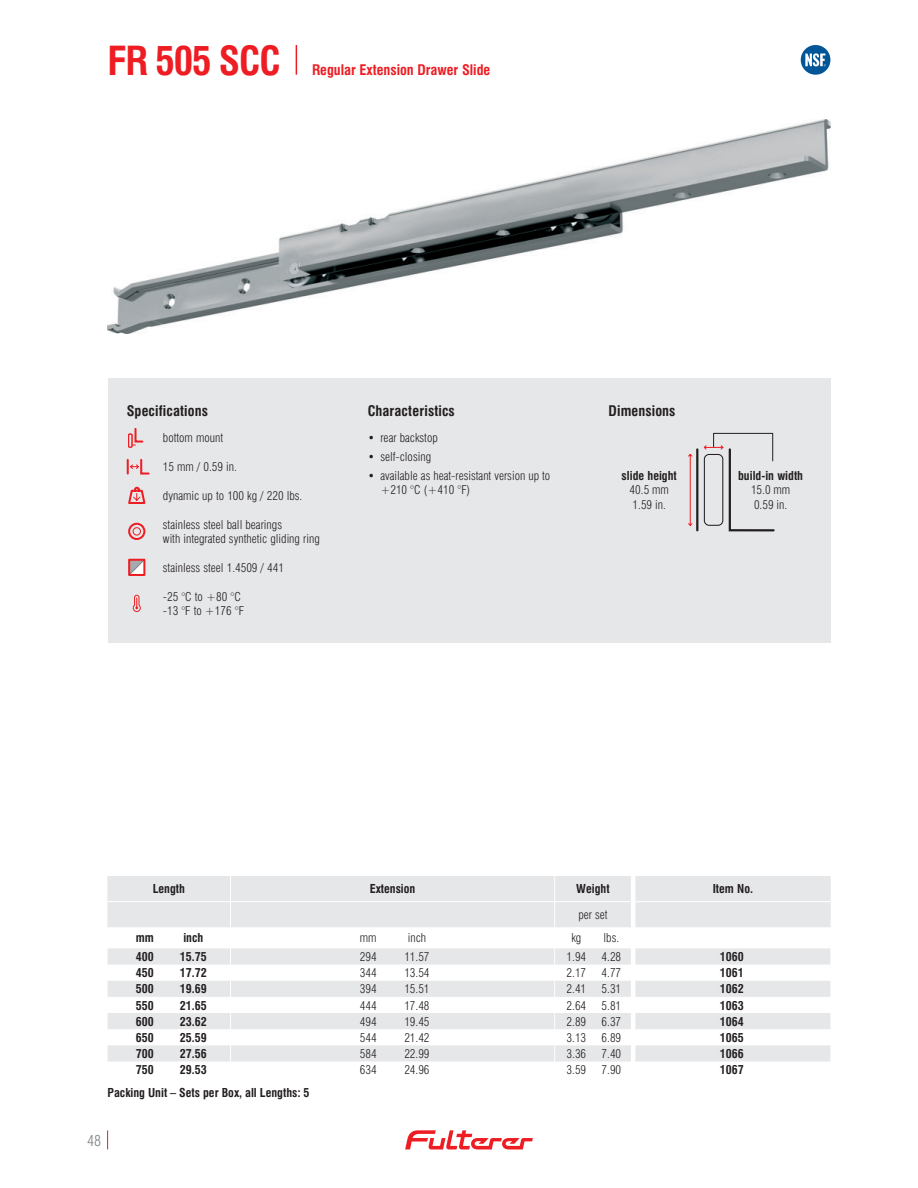
<style>
.page{position:relative;width:918px;height:1188px;background:#fff}
.page>*{position:absolute;margin:0;border:0;box-sizing:border-box;transform-origin:0 0}
.t1{font:700 condensed 39px "Swiss 721 BT";letter-spacing:-.03em;color:#ee1d23}
.t2{font:300 condensed 15px "Swiss 721 BT";color:#808285}
.t3{font:700 condensed 14.25px "Swiss 721 BT";letter-spacing:.01em;color:#231f20}
.t4{font:700 condensed 14.25px "Swiss 721 BT";color:#ee1d23}
.t5{font:300 condensed 12px/14.4px "Swiss 721 BT";color:#231f20}
.t6{font:700 condensed 12px/16.2px "Swiss 721 BT";color:#231f20;text-align:justify}
</style>
<div class="page">
<svg style="left:107px;top:1130px;width:1px;height:19px"></svg>
<svg style="left:405px;top:1130px;width:128px;height:19px"></svg>
<div style="left:801px;top:45px;width:29px;height:30px;background:#015698;border-radius:50%"></div>
<svg style="left:805px;top:53px;width:21px;height:13px"></svg>
<img style="left:108px;top:119px;width:723px;height:214px">
<hr style="left:296px;top:45px;width:1px;height:30px;background:#ee1d23">
<svg style="left:108px;top:876px;width:722px;height:186px"></svg>
<hr style="left:765px;top:901px;width:65px;height:1px;background:#fff">
<hr style="left:699px;top:901px;width:66px;height:1px;background:#fff">
<hr style="left:633px;top:901px;width:66px;height:1px;background:#fff">
<hr style="left:555px;top:901px;width:78px;height:1px;background:#fff">
<hr style="left:230px;top:901px;width:325px;height:1px;background:#fff">
<hr style="left:169px;top:901px;width:61px;height:1px;background:#fff">
<hr style="left:108px;top:901px;width:61px;height:1px;background:#fff">
<div style="left:108px;top:378px;width:722px;height:265px;background:#e6e7e9"></div>
<svg style="left:688px;top:433px;width:87px;height:99px"></svg>
<div style="left:128px;top:434px;width:4px;height:13px;border:1px solid #ee1d23"></div>
<div style="left:128px;top:434px;width:5px;height:14px;border:1px solid #ee1d23"></div>
<svg style="left:132px;top:428px;width:11px;height:18px"></svg>
<svg style="left:127px;top:459px;width:23px;height:16px"></svg>
<svg style="left:128px;top:487px;width:17px;height:17px"></svg>
<div style="left:128px;top:523px;width:17px;height:17px;border:2px solid #ee1d23;border-radius:50%"></div>
<div style="left:133px;top:527px;width:8px;height:9px;border:1px solid #ee1d23;border-radius:50%"></div>
<svg style="left:131px;top:562px;width:11px;height:11px"></svg>
<div style="left:128px;top:559px;width:17px;height:17px;border:2px solid #ee1d23"></div>
<svg style="left:133px;top:595px;width:8px;height:17px"></svg>
<h1 class="t1" style="left:108px;top:37px;width:175px">FR 505 SCC</h1>
<p class="t4" style="left:312px;top:61px;width:180px">Regular Extension Drawer Slide</p>
<p class="t3" style="left:127px;top:403px;width:83px">Specifications</p>
<p class="t5" style="left:163px;top:431px;width:62px">bottom mount</p>
<p class="t5" style="left:163px;top:460px;width:76px">15 mm / 0.59 in.</p>
<p class="t5" style="left:163px;top:488px;width:141px">dynamic up to 100 kg / 220 lbs.</p>
<p class="t5" style="left:163px;top:517px;width:158px">stainless steel ball bearings<br>with integrated synthetic gliding ring</p>
<p class="t5" style="left:163px;top:560px;width:123px">stainless steel 1.4509 / 441</p>
<p class="t5" style="left:163px;top:589px;width:83px">-25 °C to +80 °C -13 °F to +176 °F</p>
<p class="t3" style="left:368px;top:403px;width:89px">Characteristics</p>
<p class="t5" style="left:368px;top:431px;width:72px">• rear backstop</p>
<p class="t5" style="left:368px;top:449px;width:65px">• self-closing</p>
<p class="t5" style="left:380px;top:468px;width:171px;text-indent:-13px">• available as heat-resistant version up to +210 °C (+410 °F)</p>
<p class="t3" style="left:609px;top:403px;width:68px">Dimensions</p>
<p class="t6" style="left:622px;top:467px;width:57px">slide height</p>
<p class="t5" style="left:630px;top:483px;width:41px">40.5 mm<br>1.59 in.</p>
<p class="t6" style="left:738px;top:467px;width:66px">build-in width</p>
<p class="t5" style="left:751px;top:483px;width:41px">15.0 mm<br>0.59 in.</p>
<p class="t6" style="left:153px;top:881px;width:34px">Length</p>
<p class="t6" style="left:370px;top:881px;width:47px">Extension</p>
<p class="t6" style="left:576px;top:881px;width:35px">Weight</p>
<p class="t6" style="left:713px;top:881px;width:42px">Item No.</p>
<p class="t5" style="left:578px;top:908px;width:31px">per set</p>
<p class="t6" style="left:136px;top:930px;width:20px">mm</p>
<p class="t6" style="left:183px;top:930px;width:21px">inch</p>
<p class="t5" style="left:360px;top:931px;width:18px">mm</p>
<p class="t5" style="left:408px;top:931px;width:20px">inch</p>
<p class="t5" style="left:571px;top:931px;width:11px">kg</p>
<p class="t5" style="left:604px;top:931px;width:17px">lbs.</p>
<p class="t6" style="left:136px;top:949px;width:19px">400</p>
<p class="t6" style="left:180px;top:949px;width:28px">15.75</p>
<p class="t5" style="left:360px;top:949px;width:18px">294</p>
<p class="t5" style="left:404px;top:949px;width:27px">11.57</p>
<p class="t5" style="left:567px;top:949px;width:21px">1.94</p>
<p class="t5" style="left:602px;top:949px;width:21px">4.28</p>
<p class="t6" style="left:136px;top:965px;width:19px">450</p>
<p class="t6" style="left:180px;top:965px;width:28px">17.72</p>
<p class="t5" style="left:360px;top:966px;width:18px">344</p>
<p class="t5" style="left:404px;top:966px;width:27px">13.54</p>
<p class="t5" style="left:567px;top:966px;width:21px">2.17</p>
<p class="t5" style="left:602px;top:966px;width:21px">4.77</p>
<p class="t6" style="left:136px;top:981px;width:19px">500</p>
<p class="t6" style="left:180px;top:981px;width:28px">19.69</p>
<p class="t5" style="left:360px;top:982px;width:18px">394</p>
<p class="t5" style="left:404px;top:982px;width:27px">15.51</p>
<p class="t5" style="left:567px;top:982px;width:21px">2.41</p>
<p class="t5" style="left:602px;top:982px;width:21px">5.31</p>
<p class="t6" style="left:136px;top:997px;width:19px">550</p>
<p class="t6" style="left:180px;top:997px;width:28px">21.65</p>
<p class="t5" style="left:360px;top:998px;width:18px">444</p>
<p class="t5" style="left:404px;top:998px;width:27px">17.48</p>
<p class="t5" style="left:567px;top:998px;width:21px">2.64</p>
<p class="t5" style="left:602px;top:998px;width:21px">5.81</p>
<p class="t6" style="left:136px;top:1013px;width:19px">600</p>
<p class="t6" style="left:180px;top:1013px;width:28px">23.62</p>
<p class="t5" style="left:360px;top:1014px;width:18px">494</p>
<p class="t5" style="left:404px;top:1014px;width:27px">19.45</p>
<p class="t5" style="left:567px;top:1014px;width:21px">2.89</p>
<p class="t5" style="left:602px;top:1014px;width:21px">6.37</p>
<p class="t6" style="left:136px;top:1029px;width:19px">650</p>
<p class="t6" style="left:180px;top:1029px;width:28px">25.59</p>
<p class="t5" style="left:360px;top:1030px;width:18px">544</p>
<p class="t5" style="left:404px;top:1030px;width:27px">21.42</p>
<p class="t5" style="left:567px;top:1030px;width:21px">3.13</p>
<p class="t5" style="left:602px;top:1030px;width:21px">6.89</p>
<p class="t6" style="left:136px;top:1046px;width:19px">700</p>
<p class="t6" style="left:180px;top:1046px;width:28px">27.56</p>
<p class="t5" style="left:360px;top:1046px;width:18px">584</p>
<p class="t5" style="left:404px;top:1046px;width:27px">22.99</p>
<p class="t5" style="left:567px;top:1046px;width:21px">3.36</p>
<p class="t5" style="left:602px;top:1046px;width:21px">7.40</p>
<p class="t6" style="left:136px;top:1062px;width:19px">750</p>
<p class="t6" style="left:180px;top:1062px;width:28px">29.53</p>
<p class="t5" style="left:360px;top:1063px;width:18px">634</p>
<p class="t5" style="left:404px;top:1063px;width:27px">24.96</p>
<p class="t5" style="left:567px;top:1063px;width:21px">3.59</p>
<p class="t5" style="left:602px;top:1063px;width:21px">7.90</p>
<p class="t6" style="left:108px;top:1085px;width:203px">Packing Unit – Sets per Box, all Lengths: 5</p>
<p class="t6" style="left:720px;top:949px;width:25px">1060<br>1061<br>1062<br>1063<br>1064<br>1065<br>1066<br>1067</p>
<p class="t2" style="left:87px;top:1131px;width:16px">48</p>
</div>
